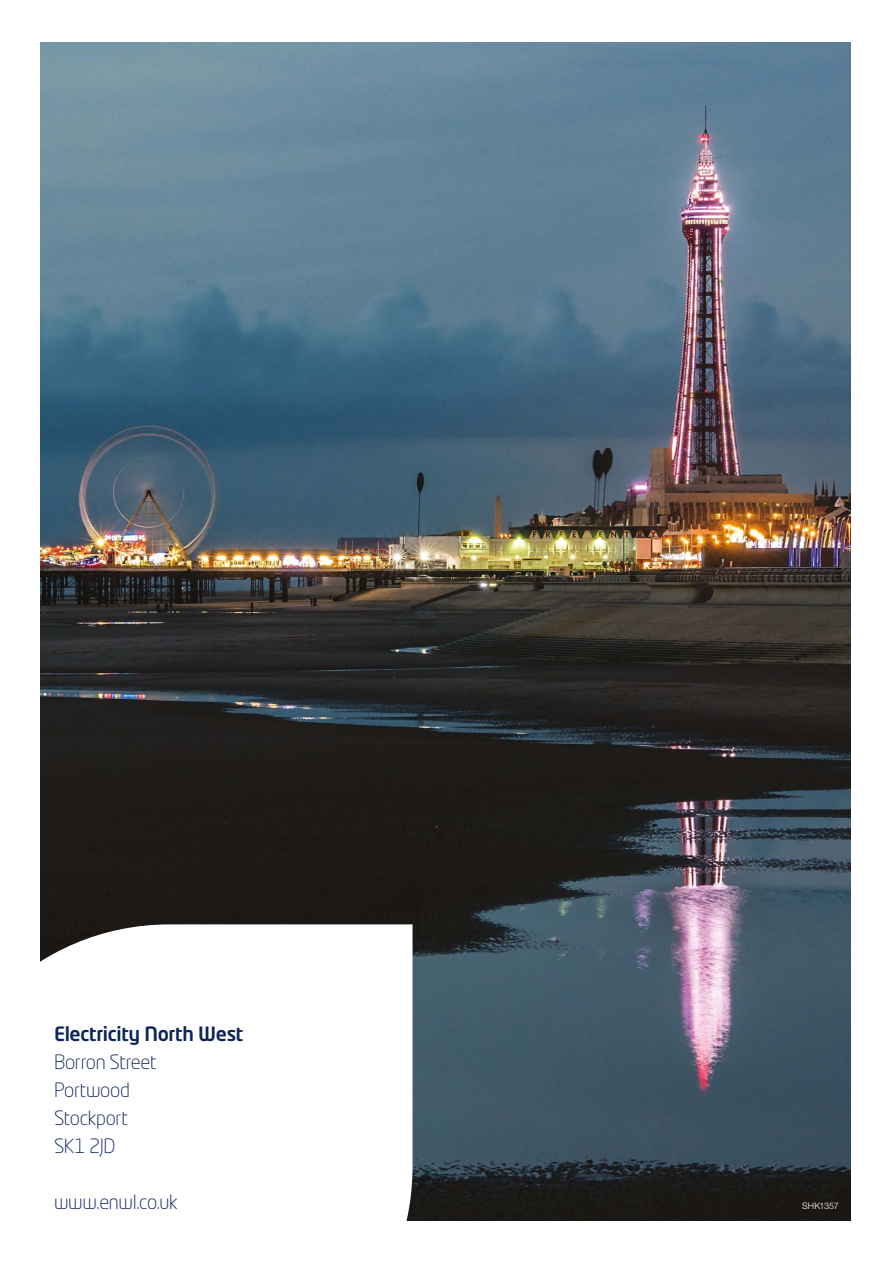
<style>
.page{position:relative;width:893px;height:1263px;background:#fff}
.page>*{position:absolute;margin:0;border:0;box-sizing:border-box;transform-origin:0 0}
.t1{font:300 19.5px/28px "Neo Tech Std";letter-spacing:-.015em;color:#0b2559}
.t2{font:500 19.5px "Neo Tech Std";letter-spacing:-.015em;color:#0b2559}
.t3{font:300 9px "Helvetica Neue";letter-spacing:-.01em;color:#fff}
</style>
<div class="page">
<img style="left:40px;top:43px;width:810px;height:1177px">
<svg style="left:40px;top:924px;width:372px;height:297px"></svg>
<p class="t2" style="left:54px;top:1021px;width:191px">Electricity North West</p>
<p class="t1" style="left:54px;top:1048px;width:104px">Borron Street<br>Portwood<br>Stockport<br>SK1 2JD</p>
<p class="t1" style="left:54px;top:1188px;width:125px">www.enwl.co.uk</p>
<p class="t3" style="left:802px;top:1200px;width:38px">SHK1357</p>
</div>
